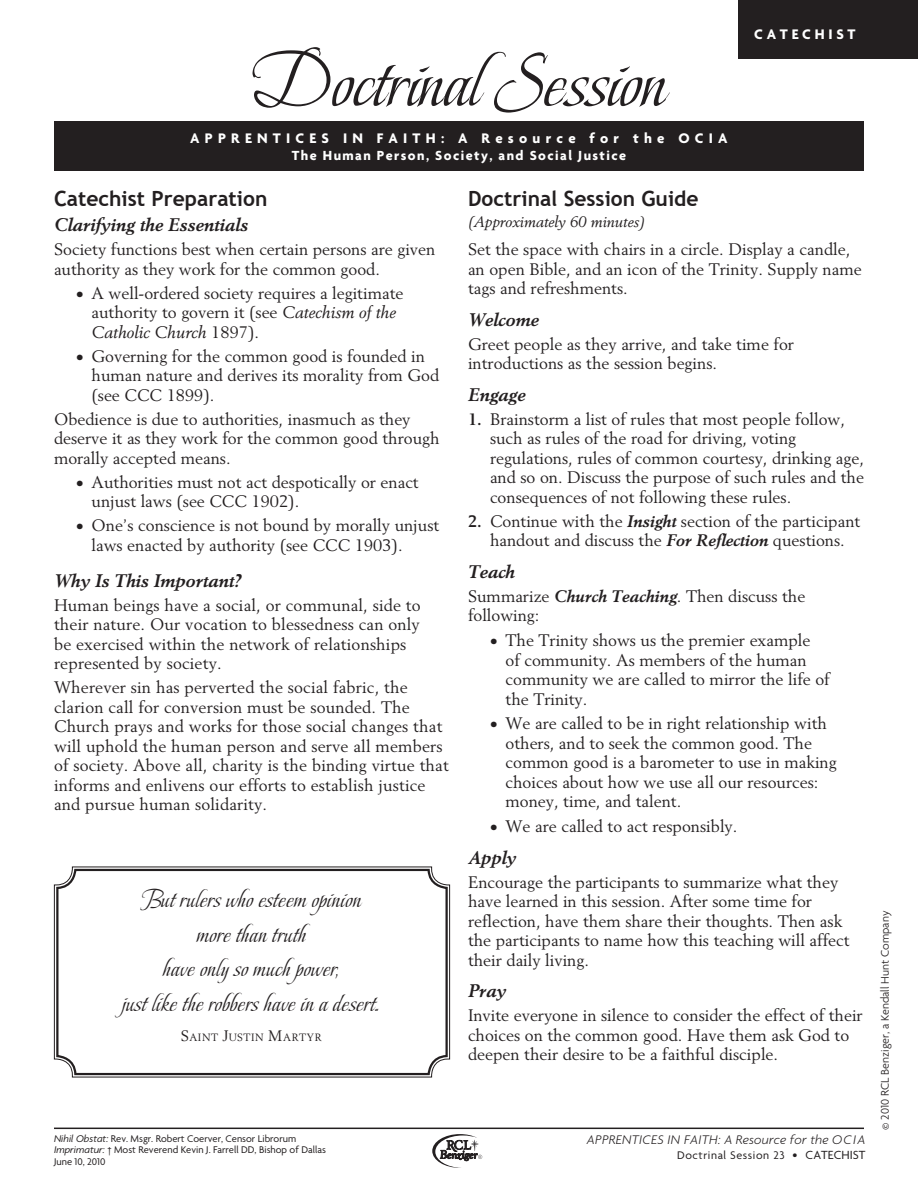
<style>
.page{position:relative;width:918px;height:1188px;background:#fff}
.page>*{position:absolute;margin:0;border:0;box-sizing:border-box;transform-origin:0 0}
.t1{font:78px "Beau Rivage";color:#231f20}
.quote_in_box{font:25.5px "Beau Rivage";letter-spacing:.015em;color:#231f20}
.RCIA_HeadA{font:700 21px "Trebuchet MS";color:#231f20}
.RCIA_headB{font:italic 700 18px "Berling LT Std";color:#231f20}
.RCIA_text{font:16.5px/19.5px "Berling LT Std";color:#231f20}
.t2{font:700 15px "Agenda";letter-spacing:.35em;color:#fff}
.RCIA_HeadA-2{font:italic 15px "Berling LT Std";color:#231f20}
.t3{font:700 15px "Agenda";letter-spacing:.25em;color:#fff}
.t4{font:700 14.25px "Agenda";letter-spacing:.1em;color:#fff}
.t5{font:italic 300 13.5px "Agenda";letter-spacing:.025em;color:#231f20}
.t6{font:300 12px "Agenda";color:#231f20}
.t7{font:12px "Agenda";letter-spacing:.05em;color:#231f20}
.Bottom_rule{font:10.5px/11.2px "Agenda";color:#231f20}
.quote_in_box-2{font:10.5px "Berling LT Std";letter-spacing:.06em;color:#231f20}
.s1{font-weight:700}
.s2{font-weight:700;font-style:italic}
.s3{font-family:"Agenda";font-weight:700}
.s4{font-style:italic}
.s5{font-size:15px}
.s6{font-size:13.5px}
.s7{font-size:12.75px}
</style>
<div class="page">
<div style="left:738px;top:0;width:180px;height:58px;background:#231f20"></div>
<div style="left:54px;top:122px;width:810px;height:49px;background:#231f20"></div>
<svg style="left:54px;top:866px;width:396px;height:212px"></svg>
<div style="left:56px;top:869px;width:392px;height:206px;border:2px solid #231f20;border-radius:18px"></div>
<svg style="left:432px;top:1134px;width:50px;height:34px"></svg>
<hr style="left:54px;top:1128px;width:810px;height:1px;background:#231f20">
<p class="t1" style="left:252px;top:19px;width:415px">Doctrinal Session</p>
<p class="t3" style="left:754px;top:26px;width:103px">CATECHIST</p>
<p class="t2" style="left:190px;top:130px;width:539px">APPRENTICES IN FAITH: A Resource for the OCIA</p>
<p class="t4" style="left:292px;top:148px;width:336px">The Human Person, Society, and Social Justice</p>
<p class="RCIA_HeadA" style="left:468px;top:185px;width:232px">Doctrinal Session Guide</p>
<p class="RCIA_HeadA-2" style="left:468px;top:213px;width:179px">(Approximately 60 minutes)</p>
<p class="RCIA_text" style="left:468px;top:240px;width:395px">Set the space with chairs in a circle. Display a candle, an open Bible, and an icon of the Trinity. Supply name tags and refreshments.</p>
<p class="RCIA_headB" style="left:468px;top:309px;width:72px">Welcome</p>
<p class="RCIA_text" style="left:468px;top:334px;width:327px">Greet people as they arrive, and take time for introductions as the session begins.</p>
<p class="RCIA_headB" style="left:468px;top:384px;width:59px">Engage</p>
<p class="RCIA_text" style="left:490px;top:409px;width:375px;text-indent:-22px"><span class="s1">1.</span> Brainstorm a list of rules that most people follow, such as rules of the road for driving, voting regulations, rules of common courtesy, drinking age, and so on. Discuss the purpose of such rules and the consequences of not following these rules.</p>
<p class="RCIA_text" style="left:468px;top:511px;width:394px;text-align:center"><span class="s1">2.</span> Continue with the <span class="s2">Insight</span> section of the participant handout and discuss the <span class="s2">For Reflection</span> questions.</p>
<p class="RCIA_headB" style="left:468px;top:561px;width:48px">Teach</p>
<p class="RCIA_text" style="left:468px;top:586px;width:339px">Summarize <span class="s2">Church Teaching</span>. Then discuss the following:</p>
<p class="RCIA_text" style="left:506px;top:630px;width:326px;text-indent:-15px"><span class="s3">•</span> The Trinity shows us the premier example<br>of community. As members of the human community we are called to mirror the life of the Trinity.</p>
<p class="RCIA_text" style="left:506px;top:714px;width:333px;text-indent:-15px"><span class="s3">•</span> We are called to be in right relationship with others, and to seek the common good. The common good is a barometer to use in making choices about how we use all our resources: money, time, and talent.</p>
<p class="RCIA_text" style="left:490px;top:816px;width:248px"><span class="s3">•</span> We are called to act responsibly.</p>
<p class="RCIA_headB" style="left:468px;top:847px;width:50px">Apply</p>
<p class="RCIA_text" style="left:468px;top:872px;width:383px">Encourage the participants to summarize what they have learned in this session. After some time for reflection, have them share their thoughts. Then ask the participants to name how this teaching will affect their daily living.</p>
<p class="RCIA_headB" style="left:468px;top:980px;width:40px">Pray</p>
<p class="RCIA_text" style="left:468px;top:1005px;width:396px">Invite everyone in silence to consider the effect of their choices on the common good. Have them ask God to deepen their desire to be a faithful disciple.</p>
<p class="RCIA_HeadA" style="left:54px;top:185px;width:215px">Catechist Preparation</p>
<p class="RCIA_headB" style="left:54px;top:214px;width:196px">Clarifying the Essentials</p>
<p class="RCIA_text" style="left:54px;top:240px;width:383px">Society functions best when certain persons are given authority as they work for the common good.</p>
<p class="RCIA_text" style="left:92px;top:283px;width:313px;text-indent:-15px"><span class="s3">•</span> A well-ordered society requires a legitimate authority to govern it (see <span class="s4">Catechism of the<br>Catholic Church</span> 1897).</p>
<p class="RCIA_text" style="left:92px;top:346px;width:349px;text-indent:-15px"><span class="s3">•</span> Governing for the common good is founded in human nature and derives its morality from God (see CCC 1899).</p>
<p class="RCIA_text" style="left:54px;top:409px;width:387px">Obedience is due to authorities, inasmuch as they deserve it as they work for the common good through morally accepted means.</p>
<p class="RCIA_text" style="left:92px;top:472px;width:329px;text-indent:-15px"><span class="s3">•</span> Authorities must not act despotically or enact unjust laws (see CCC 1902).</p>
<p class="RCIA_text" style="left:92px;top:516px;width:349px;text-indent:-15px"><span class="s3">•</span> One’s conscience is not bound by morally unjust laws enacted by authority (see CCC 1903).</p>
<p class="RCIA_headB" style="left:54px;top:570px;width:189px">Why Is This Important?</p>
<p class="RCIA_text" style="left:54px;top:595px;width:368px">Human beings have a social, or communal, side to their nature. Our vocation to blessedness can only be exercised within the network of relationships represented by society.</p>
<p class="RCIA_text" style="left:54px;top:678px;width:396px">Wherever sin has perverted the social fabric, the clarion call for conversion must be sounded. The Church prays and works for those social changes that will uphold the human person and serve all members of society. Above all, charity is the binding virtue that informs and enlivens our efforts to establish justice and pursue human solidarity.</p>
<p class="quote_in_box" style="left:142px;top:879px;width:221px">But rulers who esteem opinion</p>
<p class="quote_in_box" style="left:197px;top:913px;width:111px">more than truth</p>
<p class="quote_in_box" style="left:163px;top:948px;width:178px">have only so much power,</p>
<p class="quote_in_box" style="left:122px;top:982px;width:258px">just like the robbers have in a desert.</p>
<p class="quote_in_box-2" style="left:181px;top:1031px;width:142px"><span class="s5">S</span>AINT <span class="s5">J</span>USTIN <span class="s5">M</span>ARTYR</p>
<p class="Bottom_rule" style="left:54px;top:1134px;width:273px"><span class="s4">Nihil Obstat:</span> Rev. Msgr. Robert Coerver, Censor Librorum<br><span class="s4">Imprimatur:</span> † Most Reverend Kevin J. Farrell DD, Bishop of Dallas<br>June 10, 2010</p>
<p class="t5" style="left:587px;top:1132px;width:280px">APPRENTICES IN FAITH: A Resource for the OCIA</p>
<p class="t7" style="left:677px;top:1149px;width:190px">Doctrinal Session 23 <span class="s6">•</span> <span class="s7">CATECHIST</span></p>
<p class="t6" style="left:878px;top:1130px;width:221px;rotate:-90deg">© 2010 RCL Benziger, a Kendall Hunt Company</p>
</div>
